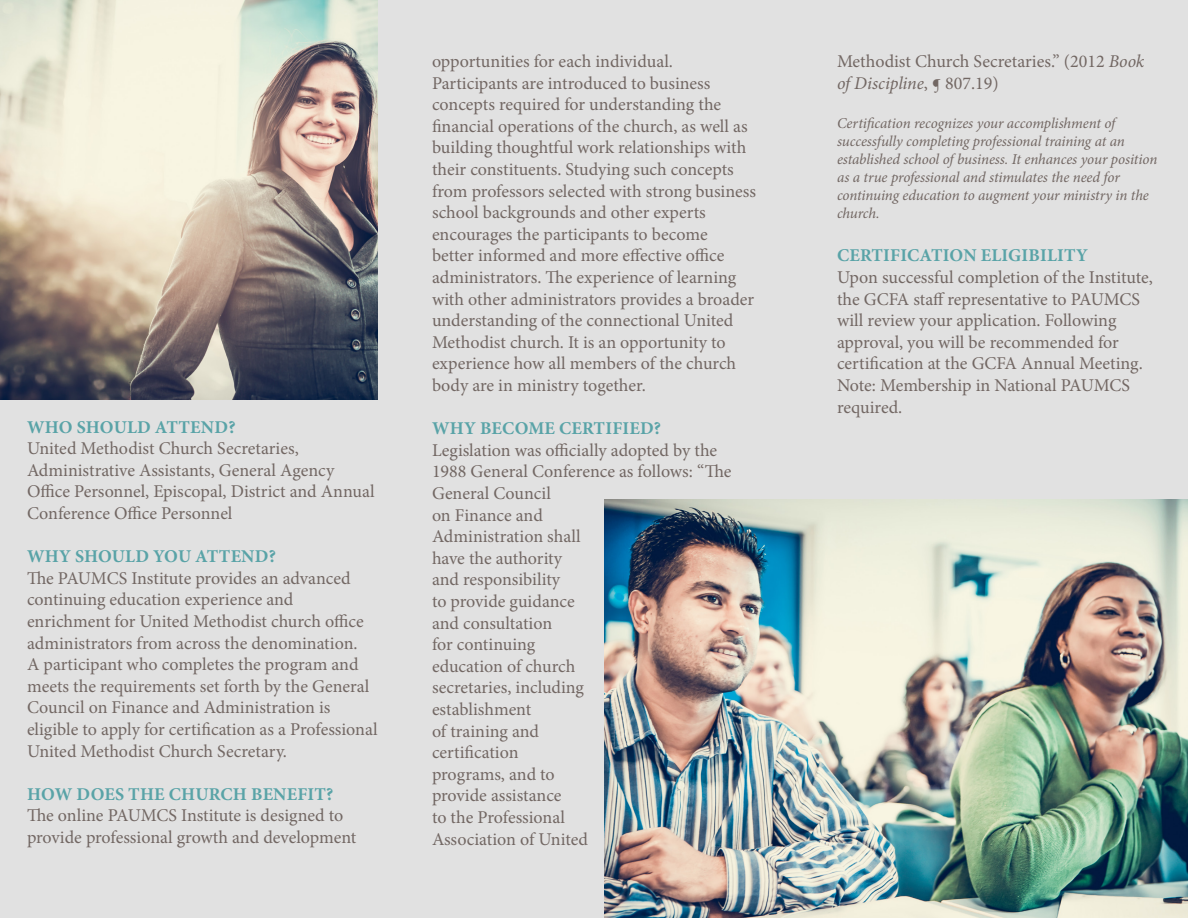
<style>
.page{position:relative;width:1188px;height:918px;background:#e1e1e1}
.page>*{position:absolute;margin:0;border:0;box-sizing:border-box;transform-origin:0 0}
.t1{font:18px/21.6px "Minion Pro";color:#726763}
.t2{font:700 18px "Minion Pro";letter-spacing:.01em;color:#59a3a7}
.t3{font:italic 15px/18px "Minion Pro";letter-spacing:-.01em;color:#726763}
.s1{font-style:italic}
</style>
<div class="page">
<img style="left:605px;top:500px;width:583px;height:418px">
<img style="left:0;top:0;width:378px;height:399px">
<p class="t2" style="left:27px;top:414px;width:210px">WHO SHOULD ATTEND?</p>
<p class="t1" style="left:27px;top:438px;width:349px">United Methodist Church Secretaries, Administrative Assistants, General Agency Office Personnel, Episcopal, District and Annual Conference Office Personnel</p>
<p class="t2" style="left:27px;top:544px;width:250px">WHY SHOULD YOU ATTEND?</p>
<p class="t1" style="left:27px;top:567px;width:352px">The PAUMCS Institute provides an advanced continuing education experience and enrichment for United Methodist church office administrators from across the denomination.<br>A participant who completes the program and meets the requirements set forth by the General Council on Finance and Administration is eligible to apply for certification as a Professional United Methodist Church Secretary.</p>
<p class="t2" style="left:27px;top:781px;width:308px">HOW DOES THE CHURCH BENEFIT?</p>
<p class="t1" style="left:27px;top:805px;width:331px">The online PAUMCS Institute is designed to provide professional growth and development</p>
<p class="t1" style="left:432px;top:51px;width:325px">opportunities for each individual.<br>Participants are introduced to business concepts required for understanding the financial operations of the church, as well as building thoughtful work relationships with their constituents. Studying such concepts from professors selected with strong business school backgrounds and other experts encourages the participants to become<br>better informed and more effective office administrators. The experience of learning with other administrators provides a broader understanding of the connectional United Methodist church. It is an opportunity to experience how all members of the church body are in ministry together.</p>
<p class="t2" style="left:432px;top:416px;width:231px">WHY BECOME CERTIFIED?</p>
<p class="t1" style="left:432px;top:439px;width:301px">Legislation was officially adopted by the<br>1988 General Conference as follows: “The<br>General Council<br>on Finance and<br>Administration shall<br>have the authority<br>and responsibility<br>to provide guidance<br>and consultation<br>for continuing<br>education of church<br>secretaries, including<br>establishment<br>of training and<br>certification<br>programs, and to<br>provide assistance<br>to the Professional<br>Association of United</p>
<p class="t1" style="left:837px;top:51px;width:309px">Methodist Church Secretaries.” (2012 <span class="s1">Book of Discipline</span>, ¶ 807.19)</p>
<p class="t3" style="left:837px;top:114px;width:322px">Certification recognizes your accomplishment of successfully completing professional training at an established school of business. It enhances your position as a true professional and stimulates the need for continuing education to augment your ministry in the church.</p>
<p class="t2" style="left:837px;top:243px;width:252px">CERTIFICATION ELIGIBILITY</p>
<p class="t1" style="left:837px;top:267px;width:317px">Upon successful completion of the Institute, the GCFA staff representative to PAUMCS will review your application. Following approval, you will be recommended for certification at the GCFA Annual Meeting.</p>
<p class="t1" style="left:837px;top:375px;width:295px">Note: Membership in National PAUMCS required.</p>
</div>
